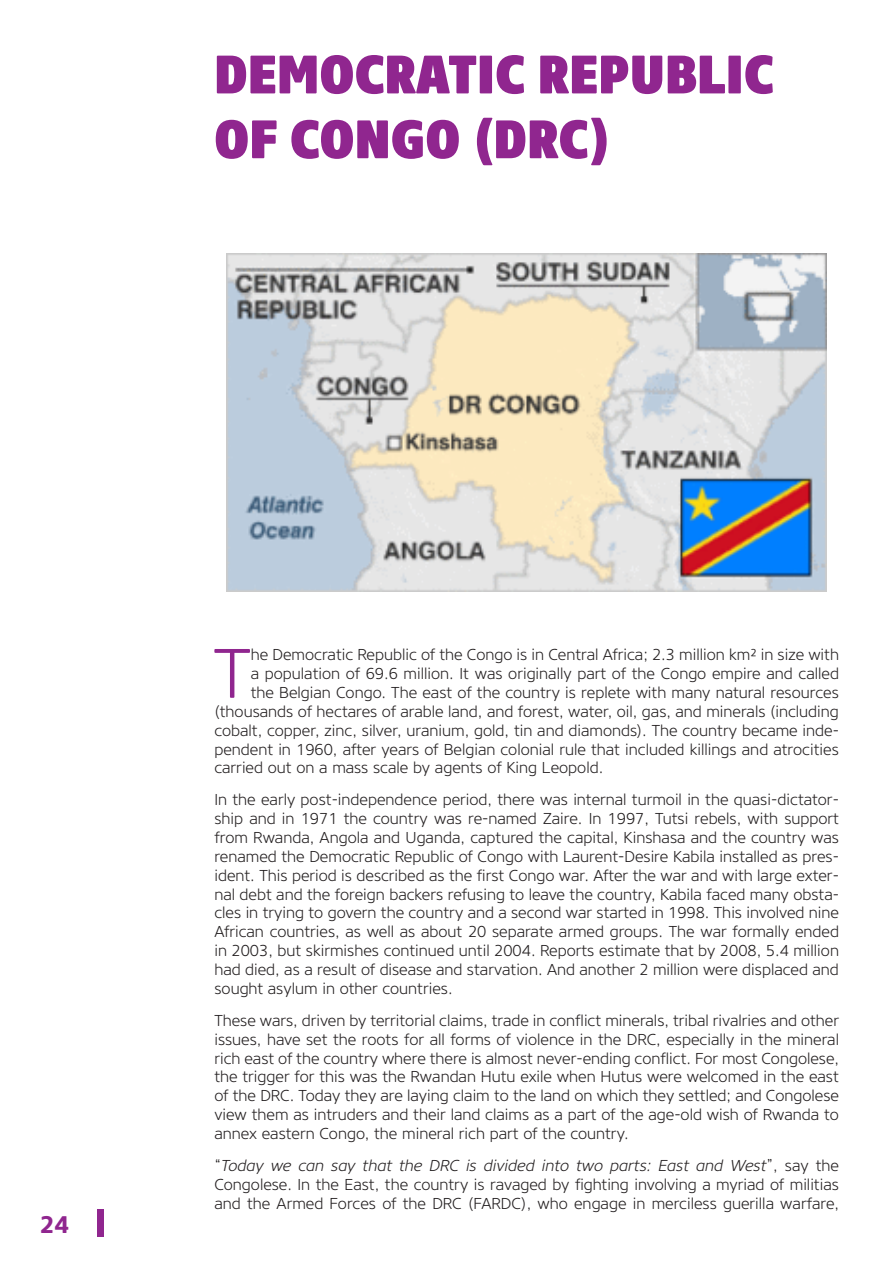
<style>
.page{position:relative;width:893px;height:1263px;background:#fff}
.page>*{position:absolute;margin:0;border:0;box-sizing:border-box;transform-origin:0 0}
.Ebola_Body_Text{font:300 69.75px "Core Sans NR35";color:#90268f}
.PESO2{font:900 54px/64.8px "Core Sans NR97 Cn";letter-spacing:.01em;color:#90268f}
.t1{font:700 24px "Core Sans NR65";color:#90268f}
.Ebola_Body_Text-2{font:300 15.75px/18.9px "Core Sans NR35";color:#231f20;text-align:justify}
.s1{font-style:italic}
</style>
<div class="page">
<div style="left:97px;top:1210px;width:7px;height:27px;background:#90268f"></div>
<img style="left:227px;top:254px;width:600px;height:337px">
<p class="PESO2" style="left:214px;top:42px;width:560px">DEMOCRATIC REPUBLIC<br>OF CONGO (DRC)</p>
<h3 class="t1" style="left:40px;top:1209px;width:31px">24</h3>
<p class="Ebola_Body_Text" style="left:214px;top:628px;width:39px">T</p>
<p class="Ebola_Body_Text-2" style="left:251px;top:645px;width:590px">he Democratic Republic of the Congo is in Central Africa; 2.3 million km² in size with</p>
<p class="Ebola_Body_Text-2" style="left:251px;top:664px;width:590px">a population of 69.6 million. It was originally part of the Congo empire and called</p>
<p class="Ebola_Body_Text-2" style="left:251px;top:683px;width:590px">the Belgian Congo. The east of the country is replete with many natural resources</p>
<p class="Ebola_Body_Text-2" style="left:214px;top:702px;width:626px">(thousands of hectares of arable land, and forest, water, oil, gas, and minerals (including</p>
<p class="Ebola_Body_Text-2" style="left:214px;top:721px;width:626px">cobalt, copper, zinc, silver, uranium, gold, tin and diamonds). The country became inde-</p>
<p class="Ebola_Body_Text-2" style="left:214px;top:740px;width:626px">pendent in 1960, after years of Belgian colonial rule that included killings and atrocities</p>
<p class="Ebola_Body_Text-2" style="left:214px;top:758px;width:390px">carried out on a mass scale by agents of King Leopold.</p>
<p class="Ebola_Body_Text-2" style="left:214px;top:790px;width:626px">In the early post-independence period, there was internal turmoil in the quasi-dictator&shy;ship and in 1971 the country was re-named Zaire. In 1997, Tutsi rebels, with support from Rwanda, Angola and Uganda, captured the capital, Kinshasa and the country was renamed the Democratic Republic of Congo with Laurent-Desire Kabila installed as pres&shy;ident. This period is described as the first Congo war. After the war and with large exter&shy;nal debt and the foreign backers refusing to leave the country, Kabila faced many obsta&shy;cles in trying to govern the country and a second war started in 1998. This involved nine African countries, as well as about 20 separate armed groups. The war formally ended in 2003, but skirmishes continued until 2004. Reports estimate that by 2008, 5.4 million had died, as a result of disease and starvation. And another 2 million were displaced and sought asylum in other countries.</p>
<p class="Ebola_Body_Text-2" style="left:214px;top:1011px;width:626px">These wars, driven by territorial claims, trade in conflict minerals, tribal rivalries and other issues, have set the roots for all forms of violence in the DRC, especially in the mineral rich east of the country where there is almost never-ending conflict. For most Congolese, the trigger for this was the Rwandan Hutu exile when Hutus were welcomed in the east of the DRC. Today they are laying claim to the land on which they settled; and Congolese view them as intruders and their land claims as a part of the age-old wish of Rwanda to annex eastern Congo, the mineral rich part of the country.</p>
<p class="Ebola_Body_Text-2" style="left:214px;top:1156px;width:626px">“<span class="s1">Today we can say that the DRC is divided into two parts: East and West</span>”, say the Congolese. In the East, the country is ravaged by fighting involving a myriad of militias and the Armed Forces of the DRC (FARDC), who engage in merciless guerilla warfare,</p>
</div>
